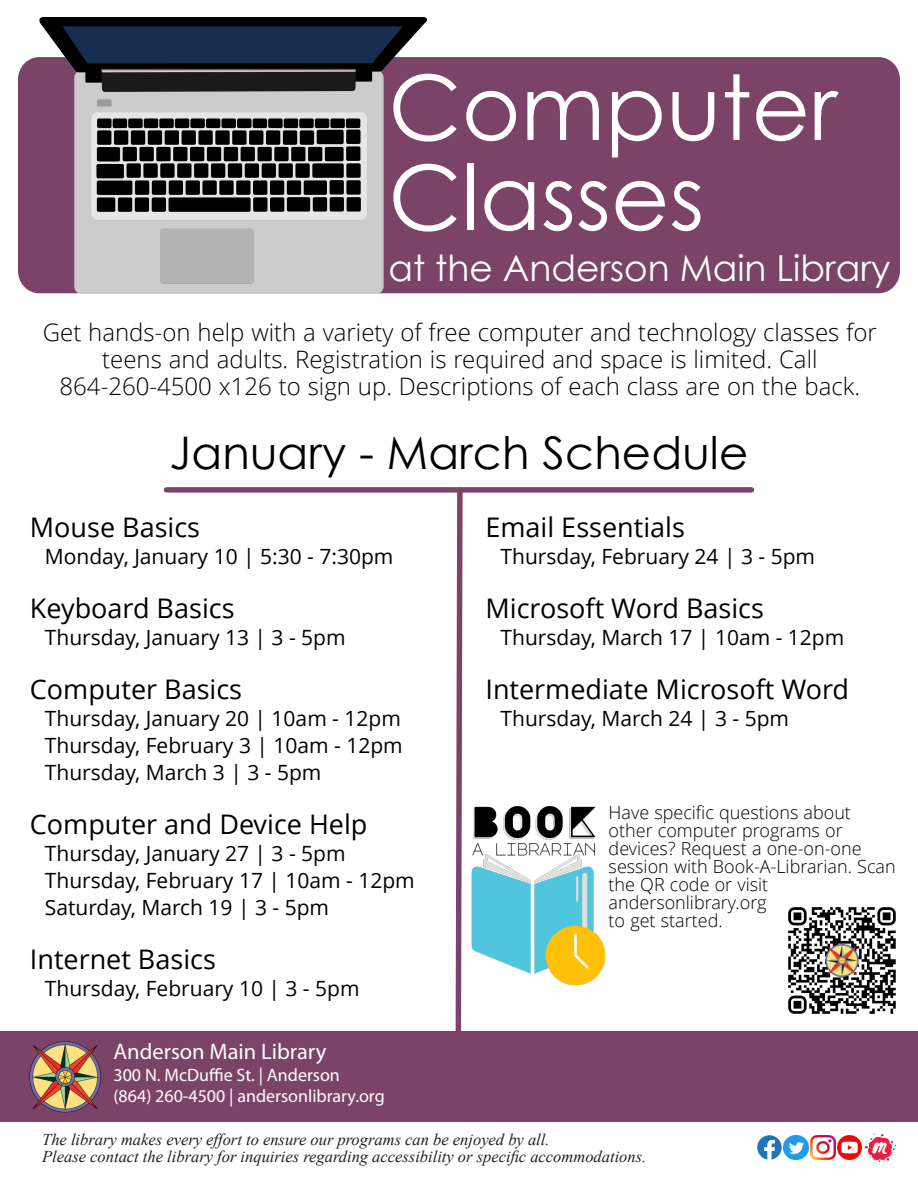
<style>
.page{position:relative;width:918px;height:1188px;background:#fff}
.page>*{position:absolute;margin:0;border:0;box-sizing:border-box;transform-origin:0 0}
.t1{font:90px/90px "Century Gothic";color:#fff}
.t2{font:45px "Century Gothic";letter-spacing:.005em;color:#000}
.t3{font:36px "Century Gothic";color:#fff}
.t4{font:27px "Open Sans";color:#000}
.t5{font:300 24px/27px "Open Sans";color:#000;text-align:center}
.t6{font:22.5px "Myriad Pro";color:#fff}
.t7{font:21px/27px "Open Sans";color:#000;text-align:justify}
.t8{font:300 18px/18px "Open Sans";color:#000}
.t9{font:18px/21.6px "Myriad Pro";color:#fff}
.t10{font:italic 16.5px/17.2px "Times New Roman";color:#231f20}
</style>
<div class="page">
<div style="left:18px;top:57px;width:882px;height:236px;background:#7c4369;border-radius:22px"></div>
<img style="left:39px;top:18px;width:388px;height:275px">
<div style="left:166px;top:487px;width:586px;height:6px;background:#7c4369"></div>
<svg style="left:453px;top:487px;width:12px;height:544px"></svg>
<div style="left:0;top:1031px;width:918px;height:90px;background:#7c4369"></div>
<img style="left:29px;top:1041px;width:72px;height:72px">
<img style="left:865px;top:1133px;width:30px;height:29px">
<svg style="left:757px;top:1135px;width:25px;height:25px"></svg>
<img style="left:811px;top:1136px;width:24px;height:24px">
<img style="left:784px;top:1135px;width:25px;height:25px">
<img style="left:837px;top:1135px;width:25px;height:25px">
<img style="left:453px;top:794px;width:153px;height:193px">
<img style="left:788px;top:907px;width:108px;height:107px">
<h1 class="t1" style="left:389px;top:71px;width:450px">Computer<br>Classes</h1>
<h3 class="t3" style="left:389px;top:254px;width:503px">at the Anderson Main Library</h3>
<p class="t5" style="left:43px;top:321px;width:836px">Get hands-on help with a variety of free computer and technology classes for teens and adults. Registration is required and space is limited. Call<br>864-260-4500 x126 to sign up. Descriptions of each class are on the back.</p>
<h2 class="t2" style="left:170px;top:435px;width:580px">January - March Schedule</h2>
<p class="t4" style="left:30px;top:517px;width:172px">Mouse Basics</p>
<p class="t7" style="left:45px;top:545px;width:350px">Monday, January 10 | 5:30 - 7:30pm</p>
<p class="t4" style="left:30px;top:598px;width:206px">Keyboard Basics</p>
<p class="t7" style="left:45px;top:626px;width:302px">Thursday, January 13 | 3 - 5pm</p>
<p class="t4" style="left:30px;top:679px;width:214px">Computer Basics</p>
<p class="t7" style="left:45px;top:707px;width:359px">Thursday, January 20 | 10am - 12pm Thursday, February 3 | 10am - 12pm Thursday, March 3 | 3 - 5pm</p>
<p class="t4" style="left:30px;top:814px;width:339px">Computer and Device Help</p>
<p class="t7" style="left:45px;top:842px;width:371px;text-align:left">Thursday, January 27 | 3 - 5pm<br>Thursday, February 17 | 10am - 12pm<br>Saturday, March 19 | 3 - 5pm</p>
<p class="t4" style="left:30px;top:949px;width:188px">Internet Basics</p>
<p class="t7" style="left:45px;top:977px;width:316px">Thursday, February 10 | 3 - 5pm</p>
<p class="t4" style="left:486px;top:517px;width:201px">Email Essentials</p>
<p class="t7" style="left:501px;top:545px;width:316px">Thursday, February 24 | 3 - 5pm</p>
<p class="t4" style="left:486px;top:598px;width:280px">Microsoft Word Basics</p>
<p class="t7" style="left:501px;top:626px;width:345px">Thursday, March 17 | 10am - 12pm</p>
<p class="t4" style="left:486px;top:679px;width:365px">Intermediate Microsoft Word</p>
<p class="t7" style="left:501px;top:707px;width:290px">Thursday, March 24 | 3 - 5pm</p>
<p class="t8" style="left:609px;top:805px;width:289px">Have specific questions about other computer programs or devices? Request a one-on-one session with Book-A-Librarian. Scan the QR code or visit andersonlibrary.org<br>to get started.</p>
<p class="t6" style="left:114px;top:1042px;width:214px">Anderson Main Library</p>
<p class="t9" style="left:114px;top:1065px;width:273px">300 N. McDuffie St. | Anderson<br>(864) 260-4500 | andersonlibrary.org</p>
<p class="t10" style="left:42px;top:1132px;width:606px">The library makes every effort to ensure our programs can be enjoyed by all.<br>Please contact the library for inquiries regarding accessibility or specific accommodations.</p>
</div>
